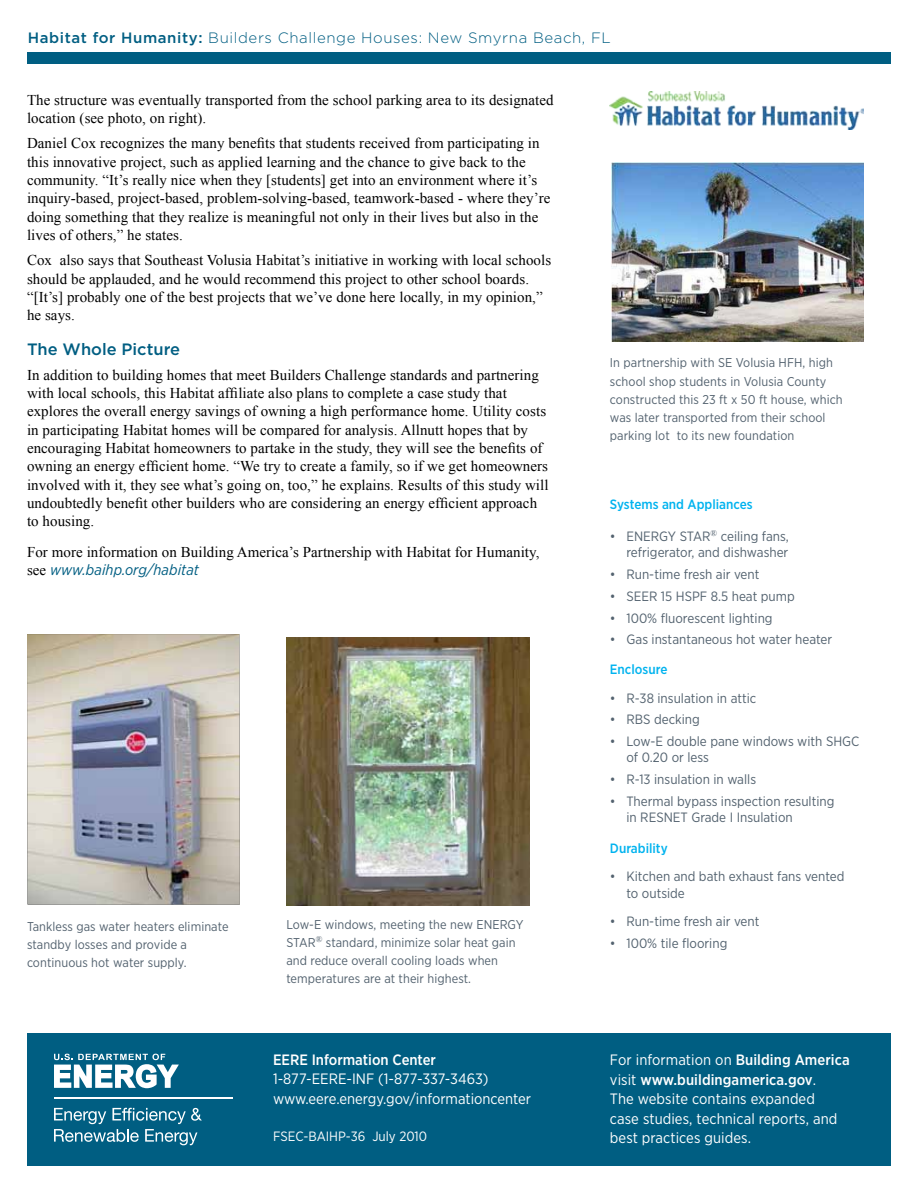
<style>
.page{position:relative;width:918px;height:1188px;background:#fff}
.page>*{position:absolute;margin:0;border:0;box-sizing:border-box;transform-origin:0 0}
.t1{font:500 16.5px "Gotham";color:#005e82}
.t2{font:15px/18.3px "Times New Roman";letter-spacing:.005em;color:#000}
.t3{font:15px/19.5px "Gotham Narrow";letter-spacing:.005em;color:#fff}
.t4{font:300 15px "Gotham";letter-spacing:.04em;color:#005e82}
.t5{font:italic 15px "Gotham Narrow";letter-spacing:.005em;color:#005e82}
.t6{font:500 15px "Gotham Narrow";color:#fff}
.t7{font:13.5px/16.2px "Gotham Narrow";color:#53626f}
.t8{font:500 13.5px "Gotham Narrow";color:#00b3ef}
.t9{font:13.5px "Gotham Narrow";color:#fff}
.t10{font:12.75px/18px "Gotham Narrow";letter-spacing:.005em;color:#53626f}
.s1{font-weight:500}
.s2{font-family:"Times New Roman";font-style:normal;color:#000}
</style>
<div class="page">
<div style="left:27px;top:1034px;width:864px;height:132px;background:#005e82"></div>
<div style="left:27px;top:52px;width:864px;height:12px;background:#005e82"></div>
<svg style="left:54px;top:1054px;width:125px;height:34px"></svg>
<hr style="left:54px;top:1097px;width:179px;height:1px;background:#fff">
<svg style="left:54px;top:1108px;width:148px;height:37px"></svg>
<img style="left:27px;top:634px;width:213px;height:271px">
<img style="left:287px;top:637px;width:242px;height:268px">
<img style="left:611px;top:162px;width:253px;height:180px">
<img style="left:610px;top:92px;width:254px;height:38px">
<p class="t4" style="left:28px;top:30px;width:585px"><span class="s1">Habitat for Humanity:</span> Builders Challenge Houses: New Smyrna Beach, FL</p>
<p class="t2" style="left:27px;top:91px;width:528px">The structure was eventually transported from the school parking area to its designated location (see photo, on right).</p>
<p class="t2" style="left:27px;top:134px;width:525px">Daniel Cox recognizes the many benefits that students received from participating in this innovative project, such as applied learning and the chance to give back to the community. “It’s really nice when they [students] get into an environment where it’s inquiry-based, project-based, problem-solving-based, teamwork-based - where they’re doing something that they realize is meaningful not only in their lives but also in the lives of others,” he states.</p>
<p class="t2" style="left:27px;top:251px;width:526px">Cox also says that Southeast Volusia Habitat’s initiative in working with local schools should be applauded, and he would recommend this project to other school boards. “[It’s] probably one of the best projects that we’ve done here locally, in my opinion,” he says.</p>
<p class="t1" style="left:27px;top:339px;width:155px">The Whole Picture</p>
<p class="t2" style="left:27px;top:365px;width:523px">In addition to building homes that meet Builders Challenge standards and partnering with local schools, this Habitat affiliate also plans to complete a case study that explores the overall energy savings of owning a high performance home. Utility costs in participating Habitat homes will be compared for analysis. Allnutt hopes that by encouraging Habitat homeowners to partake in the study, they will see the benefits of owning an energy efficient home. “We try to create a family, so if we get homeowners involved with it, they see what’s going on, too,” he explains. Results of this study will undoubtedly benefit other builders who are considering an energy efficient approach to housing.</p>
<p class="t2" style="left:27px;top:543px;width:514px">For more information on Building America’s Partnership with Habitat for Humanity,</p>
<p class="t5" style="left:27px;top:560px;width:174px"><span class="s2">see</span> www.baihp.org/habitat</p>
<p class="t10" style="left:27px;top:917px;width:203px">Tankless gas water heaters eliminate standby losses and provide a continuous hot water supply.</p>
<p class="t10" style="left:286px;top:915px;width:239px">Low-E windows, meeting the new ENERGY STAR<sup>®</sup> standard, minimize solar heat gain and reduce overall cooling loads when temperatures are at their highest.</p>
<p class="t6" style="left:273px;top:1050px;width:165px">EERE Information Center</p>
<p class="t3" style="left:273px;top:1069px;width:260px">1-877-EERE-INF (1-877-337-3463) www.eere.energy.gov/informationcenter</p>
<p class="t9" style="left:273px;top:1128px;width:156px">FSEC-BAIHP-36 July 2010</p>
<p class="t10" style="left:610px;top:354px;width:234px">In partnership with SE Volusia HFH, high school shop students in Volusia County constructed this 23 ft x 50 ft house, which was later transported from their school parking lot to its new foundation</p>
<p class="t8" style="left:610px;top:496px;width:144px">Systems and Appliances</p>
<p class="t7" style="left:610px;top:528px;width:180px;text-align:right">• ENERGY STAR<sup>®</sup> ceiling fans, refrigerator, and dishwasher</p>
<p class="t7" style="left:610px;top:566px;width:151px">• Run-time fresh air vent</p>
<p class="t7" style="left:610px;top:588px;width:186px">• SEER 15 HSPF 8.5 heat pump</p>
<p class="t7" style="left:610px;top:609px;width:164px">• 100% fluorescent lighting</p>
<p class="t7" style="left:610px;top:631px;width:224px">• Gas instantaneous hot water heater</p>
<p class="t8" style="left:610px;top:661px;width:59px">Enclosure</p>
<p class="t7" style="left:610px;top:689px;width:148px">• R-38 insulation in attic</p>
<p class="t7" style="left:610px;top:711px;width:91px">• RBS decking</p>
<p class="t7" style="left:626px;top:733px;width:235px;text-indent:-16px">• Low-E double pane windows with SHGC of 0.20 or less</p>
<p class="t7" style="left:610px;top:771px;width:148px">• R-13 insulation in walls</p>
<p class="t7" style="left:626px;top:793px;width:210px;text-indent:-16px">• Thermal bypass inspection resulting in RESNET Grade I Insulation</p>
<p class="t8" style="left:610px;top:839px;width:59px">Durability</p>
<p class="t7" style="left:626px;top:868px;width:220px;text-indent:-16px">• Kitchen and bath exhaust fans vented to outside</p>
<p class="t7" style="left:610px;top:913px;width:151px">• Run-time fresh air vent</p>
<p class="t7" style="left:610px;top:935px;width:119px">• 100% tile flooring</p>
<p class="t3" style="left:610px;top:1050px;width:241px">For information on <span class="s1">Building America </span>visit <span class="s1">www.buildingamerica.gov</span>.<br>The website contains expanded<br>case studies, technical reports, and best practices guides.</p>
</div>
